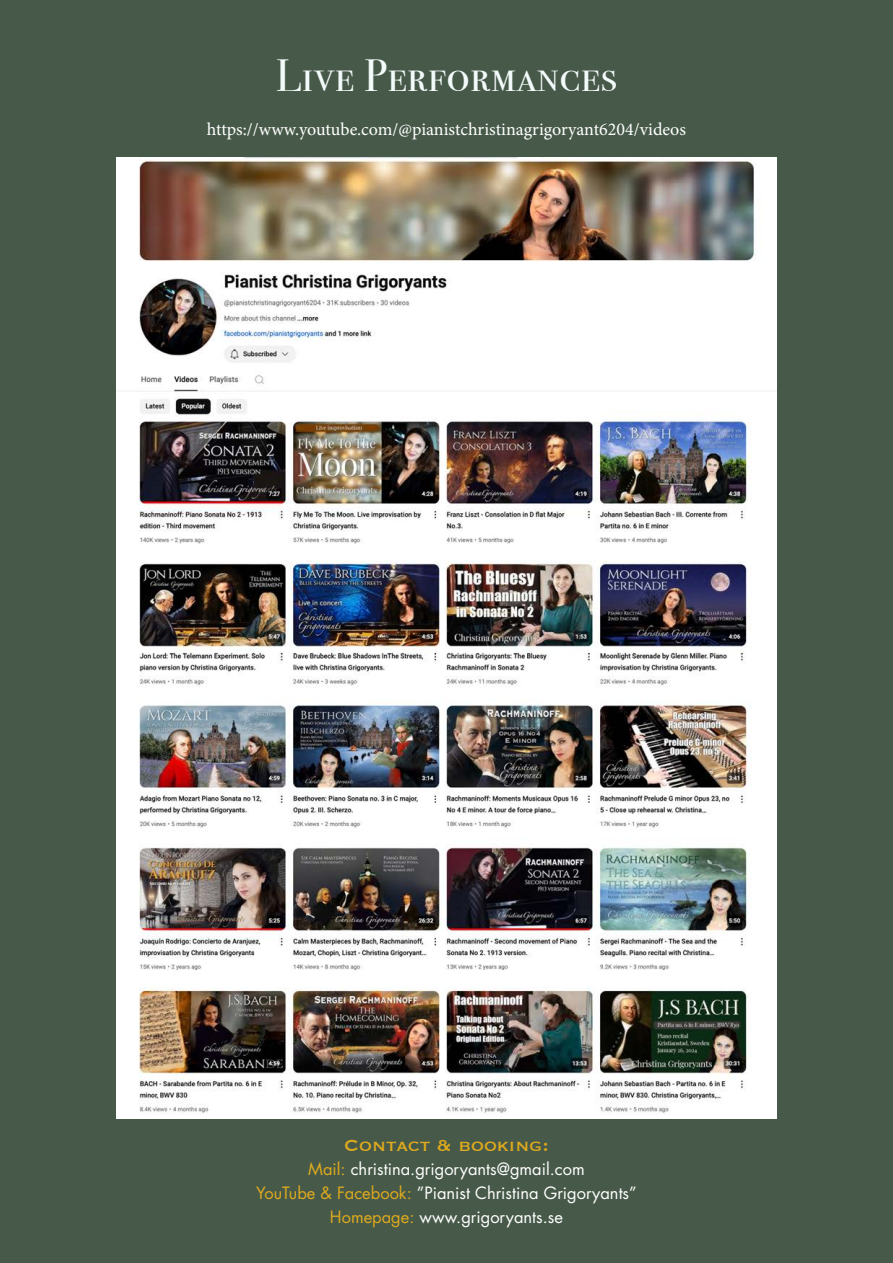
<style>
.page{position:relative;width:893px;height:1263px;background:#475a49}
.page>*{position:absolute;margin:0;border:0;box-sizing:border-box;transform-origin:0 0}
.t1{font:45px "Bodoni Svty Two SCITCTT";letter-spacing:.02em;color:#f3fafa}
.t2{font:21px "Copperplate";color:#dfaa1d}
.t3{font:18px "Minion Pro";color:#fff}
.t4{font:16.5px/24px "Futura Std";color:#fff;text-align:center}
.s1{color:#dfaa1d}
</style>
<div class="page">
<img style="left:117px;top:157px;width:659px;height:961px">
<p class="t1" style="left:276px;top:49px;width:343px">Live Performances</p>
<p class="t3" style="left:207px;top:118px;width:481px">https://www.youtube.com/@pianistchristinagrigoryant6204/videos</p>
<p class="t2" style="left:344px;top:1132px;width:206px">Contact &amp; booking:</p>
<p class="t4" style="left:256px;top:1157px;width:382px"><span class="s1">Mail:</span> christina.grigoryants@gmail.com<br><span class="s1">YouTube &amp; Facebook:</span> ”Pianist Christina Grigoryants”<br><span class="s1">Homepage:</span> www.grigoryants.se</p>
</div>
